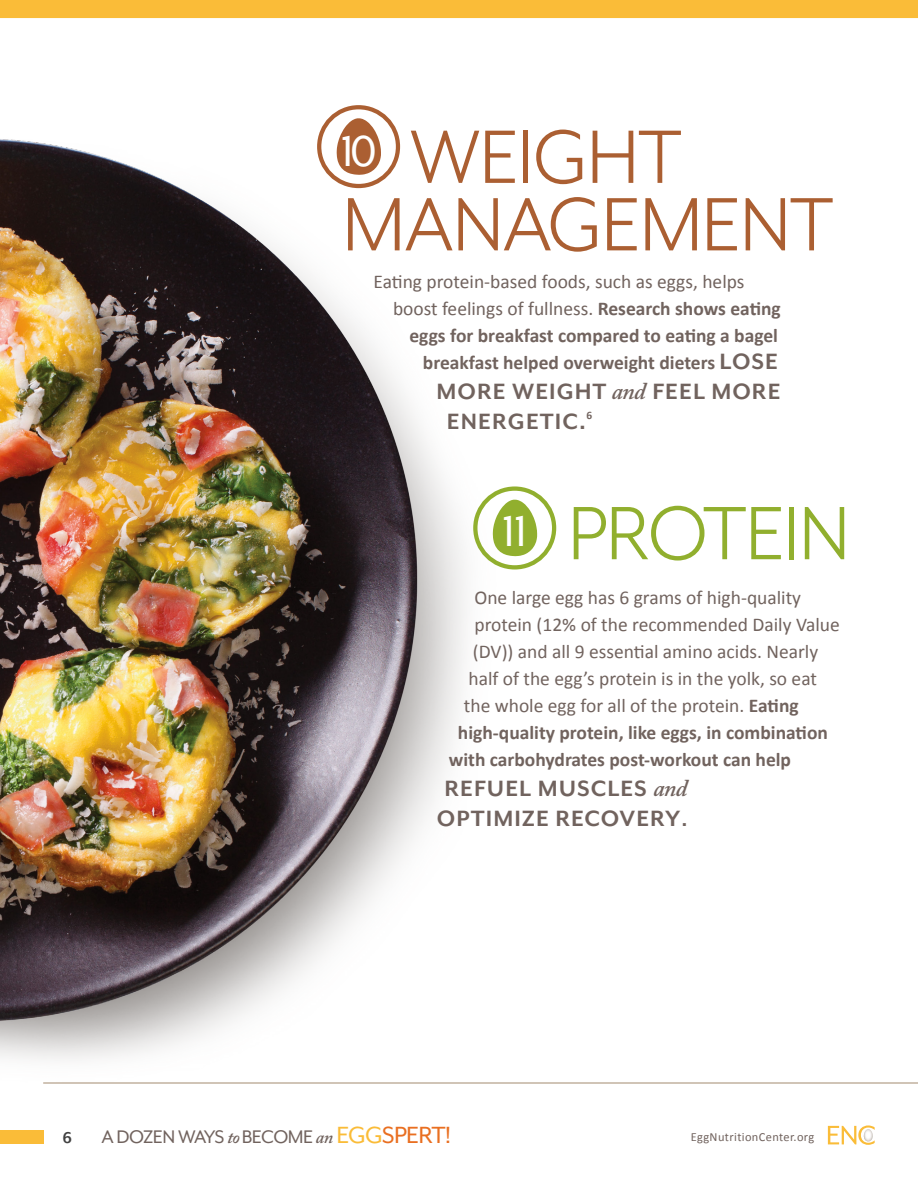
<style>
.page{position:relative;width:918px;height:1188px;background:#fff}
.page>*{position:absolute;margin:0;border:0;box-sizing:border-box;transform-origin:0 0}
.t1{font:87px/67.5px "Mr Eaves Mod OT";letter-spacing:-.02em;color:#ab5f32}
.t2{font:87px "Mr Eaves Mod OT";letter-spacing:-.02em;color:#91af2e}
.t3{font:49.5px "Mr Eaves Mod OT";color:#fff}
.t4{font:700 25.5px/30px "Mr Eaves Mod OT";letter-spacing:.04em;color:#71635e}
.t5{font:21px "Mr Eaves Mod OT";letter-spacing:-.025em;color:#71635e}
.t6{font:19.5px "Calibri";color:#71635e}
.t7{font:700 19.5px "Calibri";color:#71635e}
.t8{font:700 18px "Mr Eaves Mod OT";color:#414141}
.t9{font:12.45px "Calibri";letter-spacing:.03em;color:#71635e}
.t10{font:700 11.4px "Calibri";color:#71635e}
.s1{font-weight:700}
.s2{font-family:"Mr Eaves Mod OT";font-size:25.5px}
.s3{font-family:"Adobe Caslon Pro";font-weight:600;font-style:italic;font-size:24px}
.s4{font-size:27px}
.s5{font-size:24px}
.s6{font-family:"Adobe Caslon Pro";font-weight:600;font-style:italic;font-size:18px}
.s7{font-size:27px;color:#fabc38}
.s8{font-size:27px;color:#e96f21}
</style>
<div class="page">
<img style="left:1px;top:105px;width:710px;height:978px">
<div style="left:0;top:1130px;width:43px;height:14px;background:#fabc38"></div>
<svg style="left:828px;top:1125px;width:47px;height:20px"></svg>
<hr style="left:43px;top:1083px;width:875px;height:1px;background:#a38a6e">
<div style="left:0;top:0;width:918px;height:18px;background:#fabc38"></div>
<svg style="left:337px;top:118px;width:44px;height:57px"></svg>
<div style="left:317px;top:105px;width:83px;height:83px;border:4px solid #ab5f32;border-radius:50%"></div>
<svg style="left:493px;top:500px;width:44px;height:56px"></svg>
<div style="left:473px;top:486px;width:83px;height:84px;border:4px solid #91af2e;border-radius:50%"></div>
<h1 class="t1" style="left:342px;top:124px;width:493px;text-indent:67px">WEIGHT<br>MANAGEMENT</h1>
<p class="t6" style="left:374px;top:268px;width:373px">Eating protein-based foods, such as eggs, helps</p>
<p class="t6" style="left:393px;top:295px;width:389px">boost feelings of fullness. <span class="s1">Research shows eating</span></p>
<p class="t7" style="left:409px;top:322px;width:370px">eggs for breakfast compared to eating a bagel</p>
<p class="t7" style="left:423px;top:349px;width:357px">breakfast helped overweight dieters <span class="s2">LOSE</span></p>
<h3 class="t4" style="left:447px;top:377px;width:335px;text-indent:-10px">MORE WEIGHT <span class="s3">and</span> FEEL MORE<br>ENERGETIC<span class="s4">.</span></h3>
<h2 class="t3" style="left:341px;top:124px;width:38px">10</h2>
<p class="t10" style="left:586px;top:408px;width:7px">6</p>
<h2 class="t3" style="left:502px;top:504px;width:27px">11</h2>
<h1 class="t2" style="left:568px;top:486px;width:284px">PROTEIN</h1>
<p class="t6" style="left:474px;top:584px;width:328px">One large egg has 6 grams of high-quality</p>
<p class="t6" style="left:474px;top:611px;width:367px">protein (12% of the recommended Daily Value</p>
<p class="t6" style="left:473px;top:638px;width:347px">(DV)) and all 9 essential amino acids. Nearly</p>
<p class="t6" style="left:468px;top:665px;width:350px">half of the egg’s protein is in the yolk, so eat</p>
<p class="t6" style="left:464px;top:692px;width:336px">the whole egg for all of the protein. <span class="s1">Eating</span></p>
<p class="t7" style="left:458px;top:719px;width:372px">high-quality protein, like eggs, in combination</p>
<p class="t7" style="left:449px;top:746px;width:344px">with carbohydrates post-workout can help</p>
<h3 class="t4" style="left:437px;top:774px;width:252px">REFUEL MUSCLES <span class="s3">and<br></span>OPTIMIZE RECOVERY<span class="s5">.</span></h3>
<p class="t8" style="left:63px;top:1127px;width:11px">6</p>
<p class="t5" style="left:101px;top:1126px;width:351px">A DOZEN WAYS <span class="s6">to</span>BECOME <span class="s6">an</span> <span class="s7">EGG</span><span class="s8">SPERT!</span></p>
<p class="t9" style="left:691px;top:1128px;width:125px">EggNutritionCenter.org</p>
</div>
